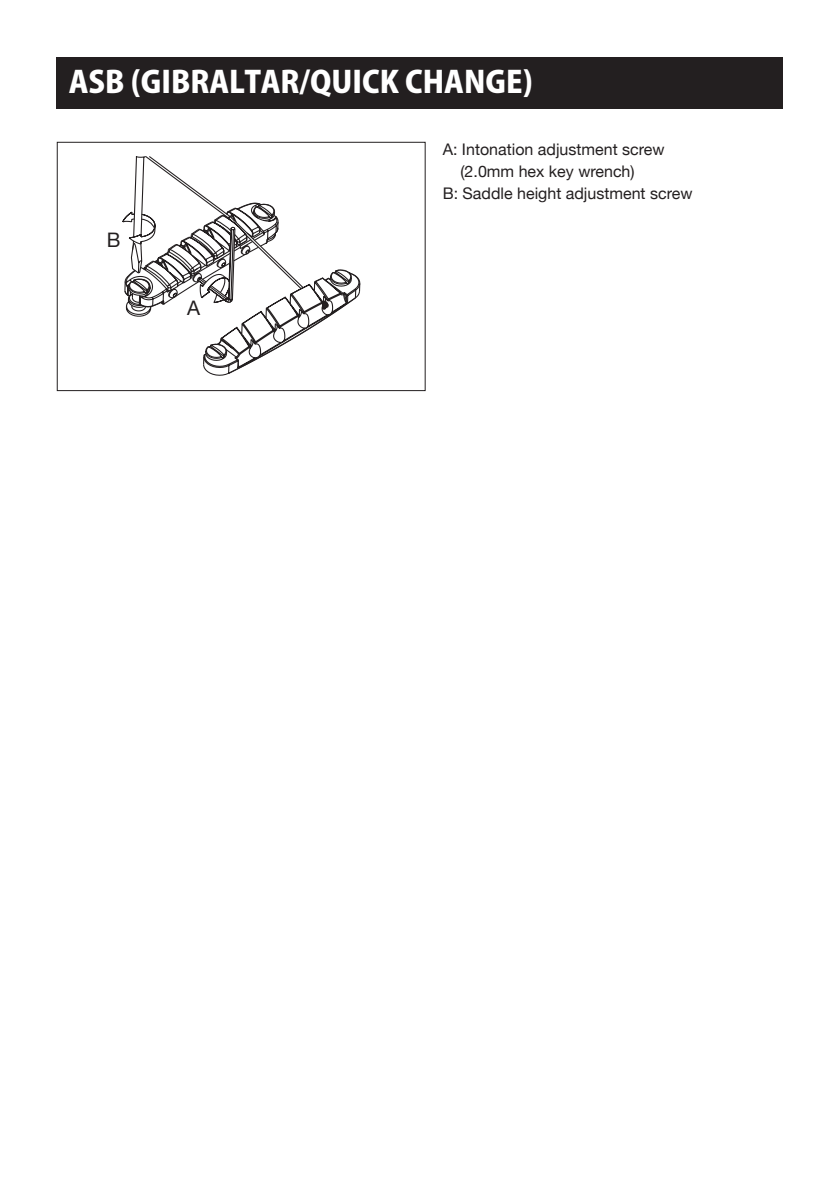
<style>
.page{position:relative;width:840px;height:1191px;background:#fff}
.page>*{position:absolute;margin:0;border:0;box-sizing:border-box;transform-origin:0 0}
.t1{font:800 30px "Koz Go Pro";color:#fff}
.t2{font:20px "Helvetica Neue";color:#231f20}
.t3{font:16px "Helvetica Neue";color:#231f20}
</style>
<div class="page">
<div style="left:57px;top:57px;width:725px;height:51px;background:#231f20"></div>
<svg style="left:134px;top:156px;width:78px;height:46px"></svg>
<svg style="left:122px;top:202px;width:238px;height:174px"></svg>
<div style="left:57px;top:142px;width:368px;height:249px;border:1px solid #231f20"></div>
<h1 class="t1" style="left:69px;top:62px;width:465px">ASB (GIBRALTAR/QUICK CHANGE)</h1>
<p class="t2" style="left:107px;top:223px;width:15px">b</p>
<p class="t2" style="left:187px;top:291px;width:14px">a</p>
<p class="t3" style="left:442px;top:136px;width:223px">A: Intonation adjustment screw</p>
<p class="t3" style="left:460px;top:158px;width:175px">(2.0mm hex key wrench)</p>
<p class="t3" style="left:442px;top:180px;width:251px">B: Saddle height adjustment screw</p>
</div>
